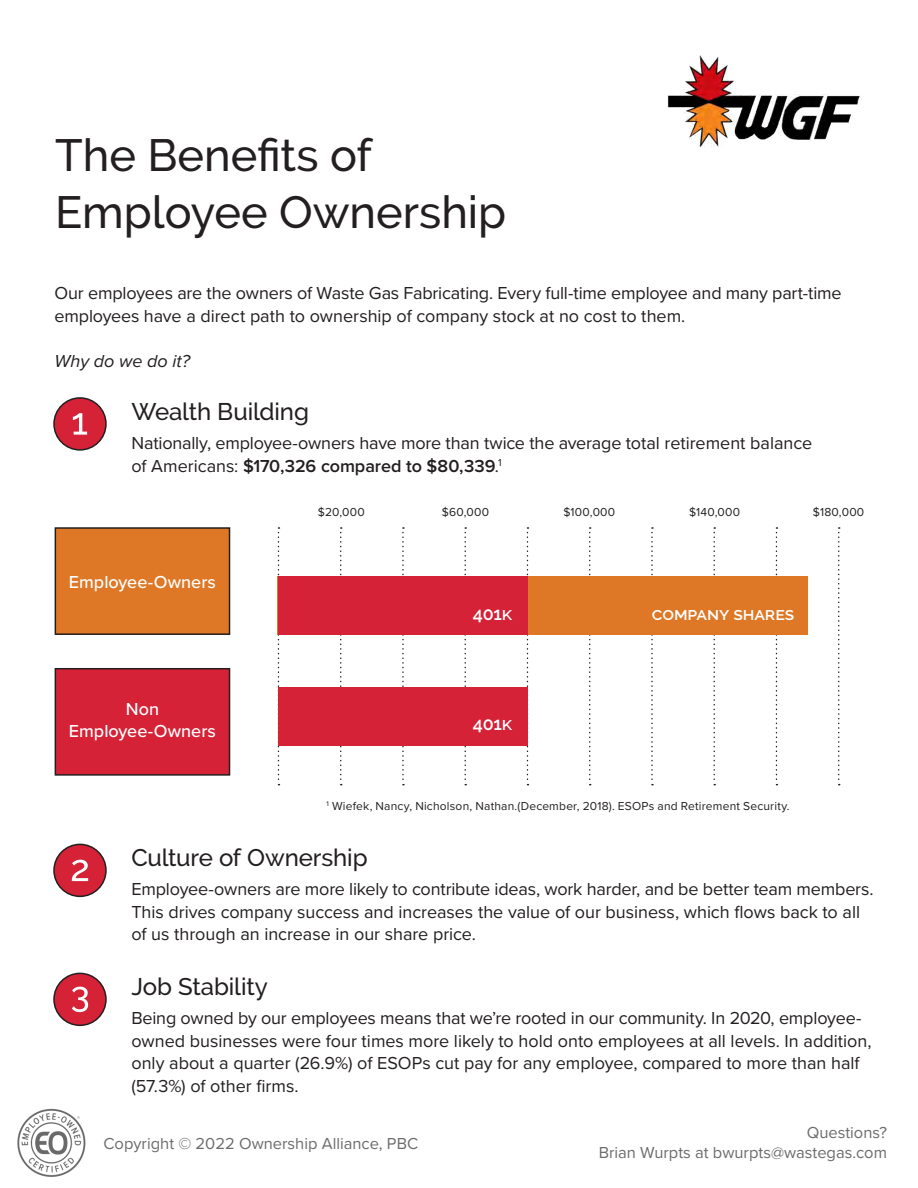
<style>
.page{position:relative;width:918px;height:1188px;background:#fff}
.page>*{position:absolute;margin:0;border:0;box-sizing:border-box;transform-origin:0 0}
.t1{font:500 45px/57px "Raleway";color:#231f20}
.t2{font:500 24px "Raleway";letter-spacing:-.005em;color:#231f20}
.t3{font:18px/22.5px "Proxima Nova";letter-spacing:-.005em;color:#231f20}
.t4{font:500 18px/21.6px "Proxima Nova";color:#fff;text-align:center}
.t5{font:600 18px "Raleway";letter-spacing:-.01em;color:#fff}
.t6{font:italic 18px "Proxima Nova";color:#231f20}
.t7{font:16.5px/19.5px "Proxima Nova";color:#6c6c6d;text-align:right}
.t8{font:12px "Proxima Nova";letter-spacing:.02em;color:#231f20}
.s1{font-weight:600}
</style>
<div class="page">
<img style="left:17px;top:1108px;width:69px;height:69px">
<svg style="left:278px;top:527px;width:1px;height:258px"></svg>
<svg style="left:527px;top:527px;width:1px;height:258px"></svg>
<svg style="left:402px;top:527px;width:2px;height:258px"></svg>
<svg style="left:651px;top:527px;width:2px;height:258px"></svg>
<svg style="left:776px;top:527px;width:1px;height:258px"></svg>
<svg style="left:340px;top:527px;width:2px;height:258px"></svg>
<svg style="left:589px;top:527px;width:2px;height:258px"></svg>
<svg style="left:464px;top:527px;width:2px;height:258px"></svg>
<svg style="left:713px;top:527px;width:2px;height:258px"></svg>
<svg style="left:838px;top:527px;width:2px;height:258px"></svg>
<div style="left:278px;top:577px;width:530px;height:58px;background:#de7826"></div>
<div style="left:278px;top:577px;width:249px;height:58px;background:#d52237"></div>
<div style="left:278px;top:687px;width:249px;height:58px;background:#d52237"></div>
<div style="left:55px;top:528px;width:175px;height:106px;background:#de7826"></div>
<div style="left:55px;top:527px;width:175px;height:108px;border:2px solid #231f20"></div>
<div style="left:55px;top:669px;width:175px;height:106px;background:#d52237"></div>
<div style="left:55px;top:668px;width:175px;height:108px;border:2px solid #231f20"></div>
<div style="left:54px;top:398px;width:52px;height:52px;background:#d52237;border-radius:50%"></div>
<div style="left:53px;top:397px;width:54px;height:54px;border:2px solid #231f20;border-radius:50%"></div>
<svg style="left:73px;top:413px;width:14px;height:22px"></svg>
<div style="left:54px;top:844px;width:52px;height:52px;background:#d52237;border-radius:50%"></div>
<div style="left:53px;top:844px;width:54px;height:53px;border:2px solid #231f20;border-radius:50%"></div>
<svg style="left:72px;top:860px;width:16px;height:21px"></svg>
<div style="left:54px;top:973px;width:52px;height:52px;background:#d52237;border-radius:50%"></div>
<div style="left:53px;top:973px;width:54px;height:53px;border:2px solid #231f20;border-radius:50%"></div>
<svg style="left:72px;top:987px;width:16px;height:25px"></svg>
<img style="left:668px;top:55px;width:194px;height:92px">
<h1 class="t1" style="left:55px;top:127px;width:453px">The Benefits of<br>Employee Ownership</h1>
<p class="t3" style="left:55px;top:281px;width:789px">Our employees are the owners of Waste Gas Fabricating. Every full-time employee and many part-time employees have a direct path to ownership of company stock at no cost to them.</p>
<p class="t6" style="left:55px;top:348px;width:137px">Why do we do it?</p>
<h2 class="t2" style="left:131px;top:397px;width:179px">Wealth Building</h2>
<p class="t3" style="left:131px;top:431px;width:682px">Nationally, employee-owners have more than twice the average total retirement balance of Americans: <span class="s1">$170,326 compared to $80,339</span>.<sup>1</sup></p>
<p class="t4" style="left:69px;top:571px;width:149px">Employee-Owners</p>
<p class="t4" style="left:69px;top:698px;width:149px">Non<br>Employee-Owners</p>
<p class="t8" style="left:318px;top:503px;width:49px">$20,000</p>
<p class="t8" style="left:442px;top:503px;width:49px">$60,000</p>
<p class="t8" style="left:563px;top:503px;width:53px">$100,000</p>
<p class="t8" style="left:689px;top:503px;width:53px">$140,000</p>
<p class="t8" style="left:813px;top:503px;width:53px">$180,000</p>
<p class="t5" style="left:473px;top:603px;width:41px">401k</p>
<p class="t5" style="left:652px;top:603px;width:144px">company shares</p>
<p class="t5" style="left:473px;top:714px;width:41px">401k</p>
<p class="t8" style="left:327px;top:797px;width:465px"><sup>1</sup> Wiefek, Nancy, Nicholson, Nathan.(December, 2018). ESOPs and Retirement Security.</p>
<h2 class="t2" style="left:131px;top:844px;width:238px">Culture of Ownership</h2>
<p class="t3" style="left:131px;top:877px;width:744px">Employee-owners are more likely to contribute ideas, work harder, and be better team members.<br>This drives company success and increases the value of our business, which flows back to all of us through an increase in our share price.</p>
<h2 class="t2" style="left:131px;top:973px;width:138px">Job Stability</h2>
<p class="t3" style="left:131px;top:1006px;width:742px">Being owned by our employees means that we’re rooted in our community. In 2020, employee&shy;owned businesses were four times more likely to hold onto employees at all levels. In addition, only about a quarter (26.9%) of ESOPs cut pay for any employee, compared to more than half (57.3%) of other firms.</p>
<p class="t7" style="left:104px;top:1134px;width:316px">Copyright © 2022 Ownership Alliance, PBC</p>
<p class="t7" style="left:599px;top:1122px;width:290px">Questions?<br>Brian Wurpts at bwurpts@wastegas.com</p>
</div>
